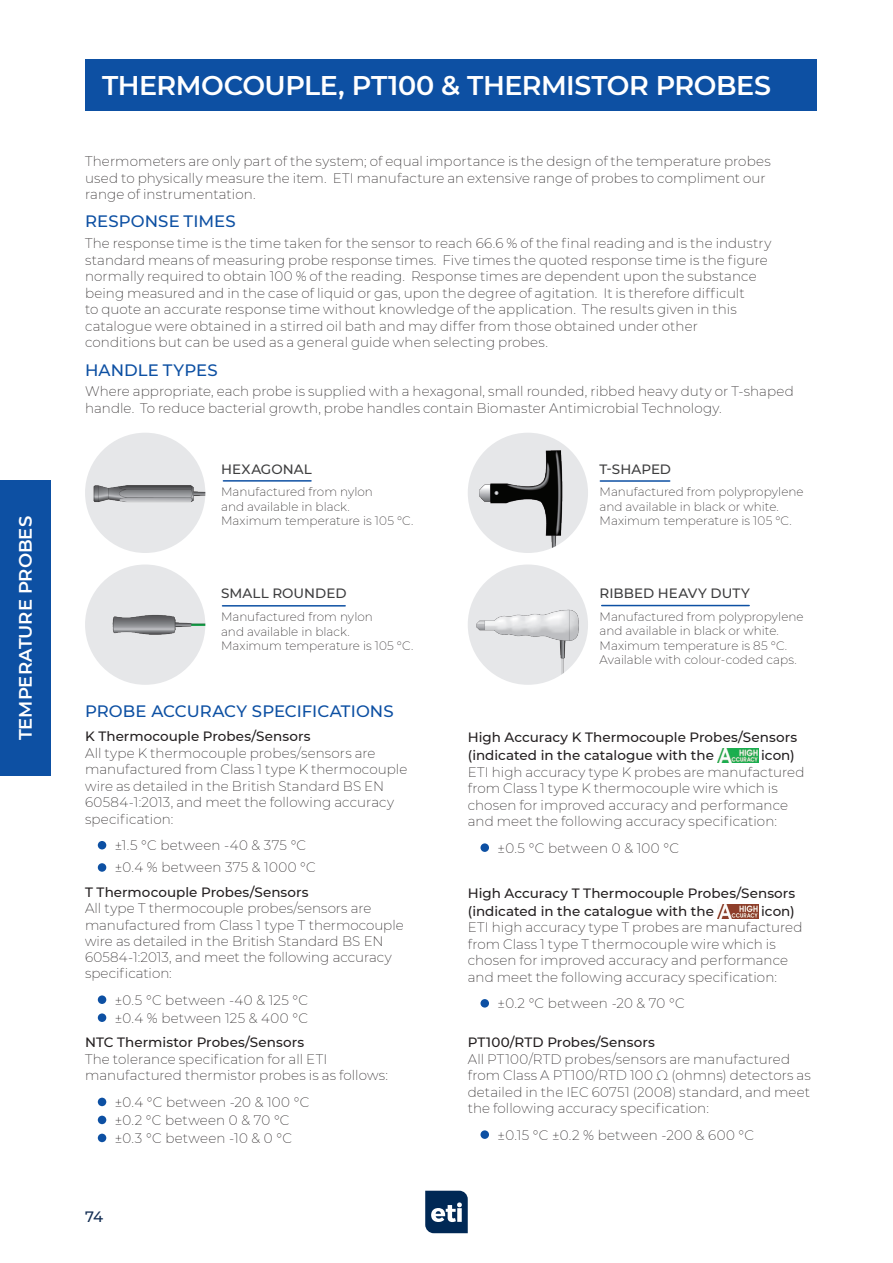
<style>
.page{position:relative;width:893px;height:1263px;background:#fff}
.page>*{position:absolute;margin:0;border:0;box-sizing:border-box;transform-origin:0 0}
.Product_Title{font:600 27px "Montserrat";letter-spacing:-.015em;color:#fff}
.t1{font:600 18px "Montserrat";color:#fff}
.subtitle_headers_-_c{font:500 16.5px "Montserrat";letter-spacing:.005em;color:#0d50a3}
.Product_description{font:500 16.5px "Montserrat";letter-spacing:.005em;color:#0d50a3}
.t2{font:500 15px "Montserrat";color:#132d53}
.Product_description-2{font:200 13.5px/16.5px "Montserrat";letter-spacing:.01em;color:#231f20}
._4bodytext{font:500 13.5px/18px "Montserrat";letter-spacing:.005em;color:#231f20}
._4bodytext-2{font:200 13.5px/16.2px "Montserrat";color:#231f20}
._3BODYTEXT{font:500 13.5px "Montserrat";letter-spacing:.005em;color:#3e3e3f}
.smaller_body_text_8p{font:200 12px/14.4px "Montserrat";color:#231f20}
</style>
<div class="page">
<div style="left:0;top:480px;width:51px;height:296px;background:#0d50a3"></div>
<svg style="left:425px;top:1191px;width:43px;height:42px;background:#325276"></svg>
<div style="left:98px;top:841px;width:8px;height:8px;background:#0d50a3;border-radius:50%"></div>
<div style="left:98px;top:863px;width:8px;height:9px;background:#0d50a3;border-radius:50%"></div>
<div style="left:98px;top:995px;width:8px;height:9px;background:#0d50a3;border-radius:50%"></div>
<div style="left:98px;top:1013px;width:8px;height:9px;background:#0d50a3;border-radius:50%"></div>
<div style="left:98px;top:1098px;width:8px;height:8px;background:#0d50a3;border-radius:50%"></div>
<div style="left:98px;top:1116px;width:8px;height:8px;background:#0d50a3;border-radius:50%"></div>
<div style="left:98px;top:1134px;width:8px;height:8px;background:#0d50a3;border-radius:50%"></div>
<div style="left:85px;top:60px;width:731px;height:51px;background:#0d50a3"></div>
<div style="left:468px;top:433px;width:120px;height:120px;background:#e6e7e9;border-radius:50%"></div>
<img style="left:479px;top:433px;width:93px;height:120px">
<hr style="left:600px;top:480px;width:70px;height:2px;background:#0d50a3">
<img style="left:468px;top:565px;width:120px;height:120px">
<hr style="left:602px;top:605px;width:147px;height:1px;background:#0d50a3">
<img style="left:90px;top:433px;width:115px;height:120px">
<hr style="left:223px;top:480px;width:88px;height:2px;background:#0d50a3">
<div style="left:85px;top:564px;width:120px;height:121px;background:#e6e7e9;border-radius:50%"></div>
<img style="left:113px;top:614px;width:92px;height:21px">
<hr style="left:222px;top:605px;width:123px;height:1px;background:#0d50a3">
<img style="left:718px;top:748px;width:41px;height:14px">
<img style="left:718px;top:905px;width:41px;height:13px">
<div style="left:480px;top:843px;width:9px;height:9px;background:#0d50a3;border-radius:50%"></div>
<div style="left:480px;top:999px;width:9px;height:8px;background:#0d50a3;border-radius:50%"></div>
<div style="left:480px;top:1130px;width:9px;height:9px;background:#0d50a3;border-radius:50%"></div>
<h2 class="t1" style="left:13px;top:740px;width:226px;rotate:-90deg">TEMPERATURE PROBES</h2>
<p class="Product_Title" style="left:102px;top:66px;width:670px">THERMOCOUPLE, PT100 &amp; THERMISTOR PROBES</p>
<p class="Product_description-2" style="left:85px;top:153px;width:687px">Thermometers are only part of the system; of equal importance is the design of the temperature probes used to physically measure the item. ETI manufacture an extensive range of probes to compliment our range of instrumentation.</p>
<p class="Product_description" style="left:85px;top:210px;width:152px">RESPONSE TIMES</p>
<p class="Product_description-2" style="left:85px;top:235px;width:688px">The response time is the time taken for the sensor to reach 66.6 % of the final reading and is the industry standard means of measuring probe response times. Five times the quoted response time is the figure normally required to obtain 100 % of the reading. Response times are dependent upon the substance being measured and in the case of liquid or gas, upon the degree of agitation. It is therefore difficult<br>to quote an accurate response time without knowledge of the application. The results given in this catalogue were obtained in a stirred oil bath and may differ from those obtained under other conditions but can be used as a general guide when selecting probes.</p>
<p class="Product_description" style="left:85px;top:358px;width:134px">HANDLE TYPES</p>
<p class="Product_description-2" style="left:85px;top:383px;width:710px">Where appropriate, each probe is supplied with a hexagonal, small rounded, ribbed heavy duty or T-shaped handle. To reduce bacterial growth, probe handles contain Biomaster Antimicrobial Technology.</p>
<p class="_3BODYTEXT" style="left:221px;top:459px;width:92px">HEXAGONAL</p>
<p class="smaller_body_text_8p" style="left:221px;top:485px;width:194px">Manufactured from nylon<br>and available in black.<br>Maximum temperature is 105 °C.</p>
<p class="_3BODYTEXT" style="left:221px;top:584px;width:127px">SMALL ROUNDED</p>
<p class="smaller_body_text_8p" style="left:221px;top:609px;width:194px">Manufactured from nylon<br>and available in black.<br>Maximum temperature is 105 °C.</p>
<p class="subtitle_headers_-_c" style="left:85px;top:699px;width:310px">PROBE ACCURACY SPECIFICATIONS</p>
<p class="_4bodytext" style="left:85px;top:727px;width:227px">K Thermocouple Probes/Sensors</p>
<p class="Product_description-2" style="left:85px;top:744px;width:324px">All type K thermocouple probes/sensors are manufactured from Class 1 type K thermocouple wire as detailed in the British Standard BS EN 60584-1:2013, and meet the following accuracy specification:</p>
<p class="Product_description-2" style="left:115px;top:837px;width:193px">±1.5 °C between -40 &amp; 375 °C</p>
<p class="Product_description-2" style="left:115px;top:859px;width:203px">±0.4 % between 375 &amp; 1000 °C</p>
<p class="_4bodytext" style="left:85px;top:883px;width:225px">T Thermocouple Probes/Sensors</p>
<p class="_4bodytext-2" style="left:85px;top:900px;width:320px">All type T thermocouple probes/sensors are manufactured from Class 1 type T thermocouple wire as detailed in the British Standard BS EN 60584-1:2013, and meet the following accuracy specification:</p>
<p class="Product_description-2" style="left:115px;top:991px;width:195px">±0.5 °C between -40 &amp; 125 °C</p>
<p class="Product_description-2" style="left:115px;top:1009px;width:195px">±0.4 % between 125 &amp; 400 °C</p>
<p class="_4bodytext" style="left:85px;top:1033px;width:221px">NTC Thermistor Probes/Sensors</p>
<p class="Product_description-2" style="left:85px;top:1050px;width:305px">The tolerance specification for all ETI manufactured thermistor probes is as follows:</p>
<p class="Product_description-2" style="left:115px;top:1093px;width:196px">±0.4 °C between -20 &amp; 100 °C</p>
<p class="Product_description-2" style="left:115px;top:1111px;width:176px">±0.2 °C between 0 &amp; 70 °C</p>
<p class="Product_description-2" style="left:115px;top:1129px;width:179px">±0.3 °C between -10 &amp; 0 °C</p>
<p class="t2" style="left:85px;top:1206px;width:20px">74</p>
<p class="_3BODYTEXT" style="left:600px;top:459px;width:73px">T-SHAPED</p>
<p class="smaller_body_text_8p" style="left:600px;top:485px;width:205px">Manufactured from polypropylene and available in black or white.<br>Maximum temperature is 105 °C.</p>
<p class="_3BODYTEXT" style="left:600px;top:584px;width:152px">RIBBED HEAVY DUTY</p>
<p class="smaller_body_text_8p" style="left:600px;top:609px;width:205px">Manufactured from polypropylene and available in black or white.<br>Maximum temperature is 85 °C.<br>Available with colour-coded caps.</p>
<p class="_4bodytext" style="left:468px;top:728px;width:331px">High Accuracy K Thermocouple Probes/Sensors (indicated in the catalogue with the</p>
<p class="_4bodytext" style="left:761px;top:746px;width:35px">icon)</p>
<p class="Product_description-2" style="left:468px;top:763px;width:338px">ETI high accuracy type K probes are manufactured from Class 1 type K thermocouple wire which is chosen for improved accuracy and performance and meet the following accuracy specification:</p>
<p class="Product_description-2" style="left:497px;top:839px;width:183px">±0.5 °C between 0 &amp; 100 °C</p>
<p class="_4bodytext" style="left:468px;top:883px;width:329px">High Accuracy T Thermocouple Probes/Sensors (indicated in the catalogue with the</p>
<p class="_4bodytext" style="left:761px;top:901px;width:35px">icon)</p>
<p class="Product_description-2" style="left:468px;top:919px;width:336px">ETI high accuracy type T probes are manufactured from Class 1 type T thermocouple wire which is chosen for improved accuracy and performance and meet the following accuracy specification:</p>
<p class="Product_description-2" style="left:497px;top:995px;width:189px">±0.2 °C between -20 &amp; 70 °C</p>
<p class="_4bodytext" style="left:468px;top:1033px;width:189px">PT100/RTD Probes/Sensors</p>
<p class="Product_description-2" style="left:468px;top:1050px;width:344px">All PT100/RTD probes/sensors are manufactured from Class A PT100/RTD 100 Ω (ohmns) detectors as detailed in the IEC 60751 (2008) standard, and meet the following accuracy specification:</p>
<p class="Product_description-2" style="left:497px;top:1126px;width:258px">±0.15 °C ±0.2 % between -200 &amp; 600 °C</p>
</div>
